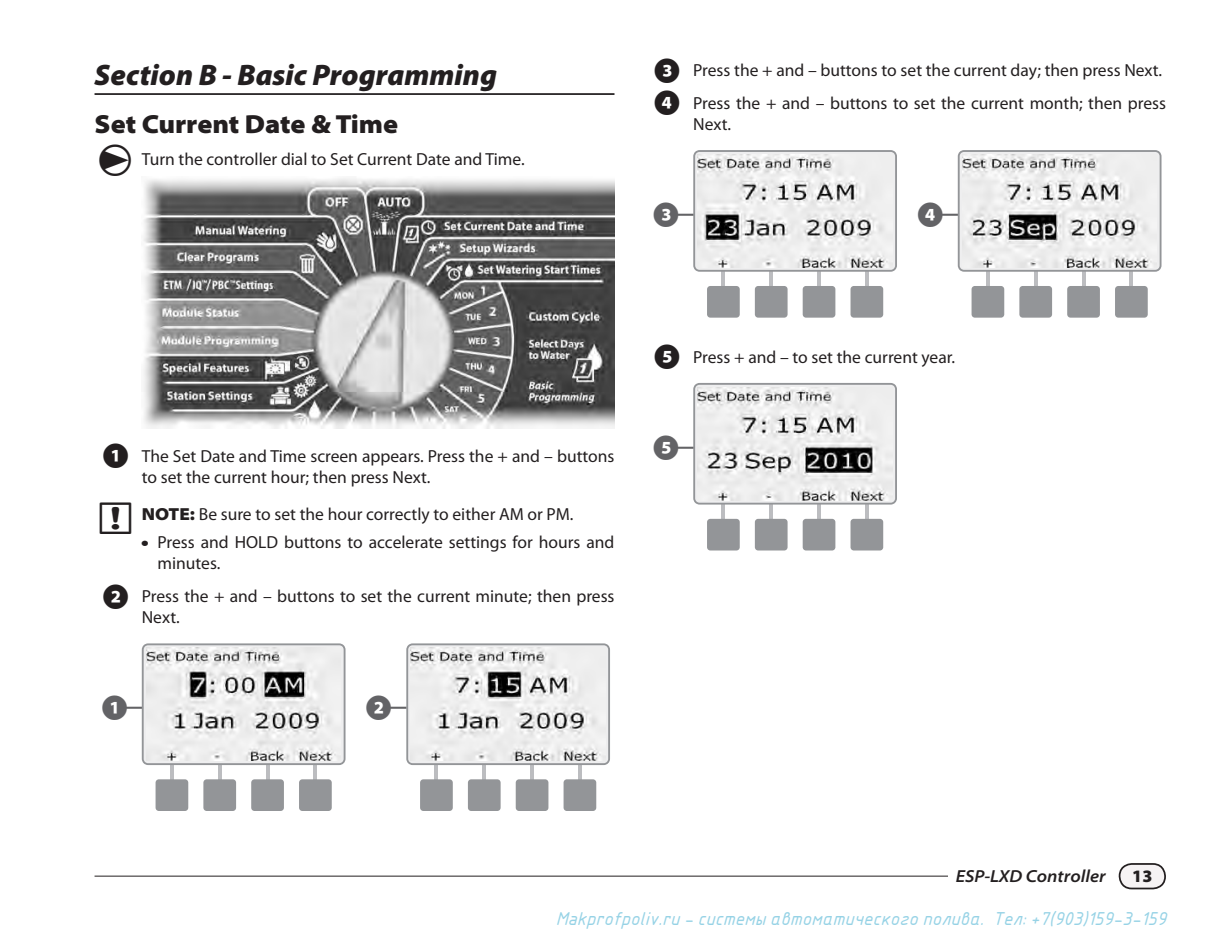
<style>
.page{position:relative;width:1229px;height:945px;background:#fff}
.page>*{position:absolute;margin:0;border:0;box-sizing:border-box;transform-origin:0 0}
.a1-------_Section_Ti{font:italic 900 29.75px "Myriad Pro";color:#231f20}
.b1-------_Sub-sectio{font:900 semi-expanded 26.25px "Myriad Pro";letter-spacing:-.005em;color:#231f20}
.Numbers_-_LCD_Labels{font:24.5px "Myriad Numbers Spec Regular";color:#636366}
.t1{font:italic 18.03px "GOST Common";color:rgb(46 166 204/.5)}
.Numbered_Text{font:17.5px/21px "Myriad Pro";color:#231f20}
.BULLETS_Indented{font:17.5px/21px "Myriad Pro";color:#231f20}
.NOTE{font:17.5px "Myriad Pro";color:#231f20}
.DIAL{font:17.5px "Myriad Pro";color:#231f20}
.Page_Title_R{font:italic 600 semi-expanded 17.5px "Myriad Pro";color:#231f20}
.Page_Number{font:900 17.5px "Myriad Pro";color:#231f20}
.s1{font-family:"Myriad Numbers List Regular";font-size:24.5px}
.s2{font-weight:900;font-stretch:semi-expanded}
</style>
<div class="page">
<hr style="left:94px;top:876px;width:1008px;height:1px;background:#231f20">
<div style="left:948px;top:864px;width:157px;height:25px;background:#fff"></div>
<div style="left:1119px;top:864px;width:46px;height:25px;background:#f6f3f4;border-radius:12px"></div>
<div style="left:1118px;top:863px;width:48px;height:26px;border:2px solid #231f20;border-radius:12px"></div>
<hr style="left:94px;top:93px;width:520px;height:2px;background:#231f20">
<img style="left:143px;top:178px;width:471px;height:251px">
<hr style="left:313px;top:765px;width:4px;height:14px;background:#bcbdc0">
<hr style="left:266px;top:765px;width:3px;height:14px;background:#bcbdc0">
<hr style="left:218px;top:765px;width:4px;height:14px;background:#bcbdc0">
<hr style="left:170px;top:765px;width:4px;height:14px;background:#bcbdc0">
<div style="left:156px;top:779px;width:32px;height:32px;background:#939598;border-radius:3px"></div>
<div style="left:203px;top:779px;width:33px;height:32px;background:#939598;border-radius:3px"></div>
<div style="left:251px;top:779px;width:33px;height:32px;background:#939598;border-radius:3px"></div>
<div style="left:299px;top:779px;width:33px;height:32px;background:#939598;border-radius:3px"></div>
<svg style="left:142px;top:643px;width:203px;height:122px;background:#c9cacc"></svg>
<img style="left:146px;top:648px;width:195px;height:113px">
<hr style="left:578px;top:765px;width:4px;height:14px;background:#bcbdc0">
<hr style="left:530px;top:765px;width:4px;height:14px;background:#bcbdc0">
<hr style="left:482px;top:765px;width:4px;height:14px;background:#bcbdc0">
<hr style="left:434px;top:765px;width:4px;height:14px;background:#bcbdc0">
<div style="left:420px;top:779px;width:33px;height:32px;background:#939598;border-radius:3px"></div>
<div style="left:468px;top:779px;width:32px;height:32px;background:#939598;border-radius:3px"></div>
<div style="left:516px;top:779px;width:32px;height:32px;background:#939598;border-radius:3px"></div>
<div style="left:563px;top:779px;width:33px;height:32px;background:#939598;border-radius:3px"></div>
<svg style="left:406px;top:643px;width:204px;height:122px;background:#cacbcd"></svg>
<img style="left:411px;top:648px;width:194px;height:113px">
<hr style="left:865px;top:272px;width:3px;height:14px;background:#bcbdc0">
<hr style="left:817px;top:272px;width:4px;height:14px;background:#bcbdc0">
<hr style="left:769px;top:272px;width:4px;height:14px;background:#bcbdc0">
<hr style="left:721px;top:272px;width:4px;height:14px;background:#bcbdc0">
<div style="left:707px;top:286px;width:32px;height:32px;background:#939598;border-radius:3px"></div>
<div style="left:755px;top:286px;width:32px;height:32px;background:#939598;border-radius:3px"></div>
<div style="left:802px;top:286px;width:33px;height:32px;background:#939598;border-radius:3px"></div>
<div style="left:850px;top:286px;width:33px;height:32px;background:#939598;border-radius:3px"></div>
<svg style="left:693px;top:150px;width:204px;height:122px;background:#cacbcc"></svg>
<img style="left:698px;top:155px;width:194px;height:112px">
<hr style="left:1129px;top:272px;width:4px;height:14px;background:#bcbdc0">
<svg style="left:1082px;top:272px;width:3px;height:14px"></svg>
<svg style="left:1034px;top:272px;width:3px;height:14px"></svg>
<hr style="left:986px;top:272px;width:3px;height:14px;background:#bcbdc0">
<div style="left:971px;top:286px;width:33px;height:32px;background:#939598;border-radius:3px"></div>
<div style="left:1019px;top:286px;width:33px;height:32px;background:#939598;border-radius:3px"></div>
<div style="left:1067px;top:286px;width:32px;height:32px;background:#939598;border-radius:3px"></div>
<div style="left:1115px;top:286px;width:32px;height:32px;background:#939598;border-radius:3px"></div>
<svg style="left:957px;top:150px;width:204px;height:122px;background:#cccdce"></svg>
<img style="left:962px;top:155px;width:194px;height:112px">
<hr style="left:865px;top:505px;width:3px;height:14px;background:#bcbdc0">
<hr style="left:817px;top:505px;width:4px;height:14px;background:#bcbdc0">
<hr style="left:769px;top:505px;width:4px;height:14px;background:#bcbdc0">
<hr style="left:721px;top:505px;width:4px;height:14px;background:#bcbdc0">
<div style="left:707px;top:519px;width:32px;height:32px;background:#939598;border-radius:3px"></div>
<div style="left:755px;top:519px;width:32px;height:32px;background:#939598;border-radius:3px"></div>
<div style="left:802px;top:519px;width:33px;height:32px;background:#939598;border-radius:3px"></div>
<div style="left:850px;top:519px;width:33px;height:32px;background:#939598;border-radius:3px"></div>
<svg style="left:693px;top:383px;width:204px;height:122px;background:#c8c9cb"></svg>
<img style="left:698px;top:387px;width:194px;height:113px">
<p class="a1-------_Section_Ti" style="left:94px;top:59px;width:404px">Section B - Basic Programming</p>
<p class="b1-------_Sub-sectio" style="left:94px;top:109px;width:305px">Set Current Date &amp; Time</p>
<p class="DIAL" style="left:142px;top:149px;width:384px">Turn the controller dial to Set Current Date and Time.</p>
<p class="Numbered_Text" style="left:655px;top:59px;width:509px"><span class="s1">C</span> Press the + and – buttons to set the current day; then press Next.</p>
<p class="Numbered_Text" style="left:693px;top:92px;width:474px;text-indent:-38px"><span class="s1">D</span> Press the + and – buttons to set the current month; then press<br>Next.</p>
<p class="Numbers_-_LCD_Labels" style="left:654px;top:204px;width:44px">3</p>
<p class="Numbers_-_LCD_Labels" style="left:918px;top:204px;width:44px">4</p>
<p class="Numbered_Text" style="left:142px;top:445px;width:474px;text-indent:-38px"><span class="s1">A</span> The Set Date and Time screen appears. Press the + and – buttons to set the current hour; then press Next.</p>
<p class="NOTE" style="left:142px;top:503px;width:433px"><span class="s2">NOTE:</span> Be sure to set the hour correctly to either AM or PM.</p>
<p class="BULLETS_Indented" style="left:158px;top:532px;width:458px;text-indent:-16px">● Press and HOLD buttons to accelerate settings for hours and minutes.</p>
<p class="Numbered_Text" style="left:142px;top:586px;width:474px;text-indent:-38px"><span class="s1">B</span> Press the + and – buttons to set the current minute; then press<br>Next.</p>
<p class="Numbers_-_LCD_Labels" style="left:102px;top:697px;width:44px">1</p>
<p class="Numbers_-_LCD_Labels" style="left:366px;top:697px;width:44px">2</p>
<p class="Numbered_Text" style="left:655px;top:346px;width:302px"><span class="s1">E</span> Press + and – to set the current year.</p>
<p class="Numbers_-_LCD_Labels" style="left:654px;top:437px;width:44px">5</p>
<p class="Page_Title_R" style="left:955px;top:867px;width:151px">ESP-LXD Controller</p>
<p class="Page_Number" style="left:1132px;top:866px;width:22px">13</p>
<p class="t1" style="left:555px;top:907px;width:612px">Makprofpoliv.ru - системы автоматического полива. Тел: +7(903)159-3-159</p>
</div>
